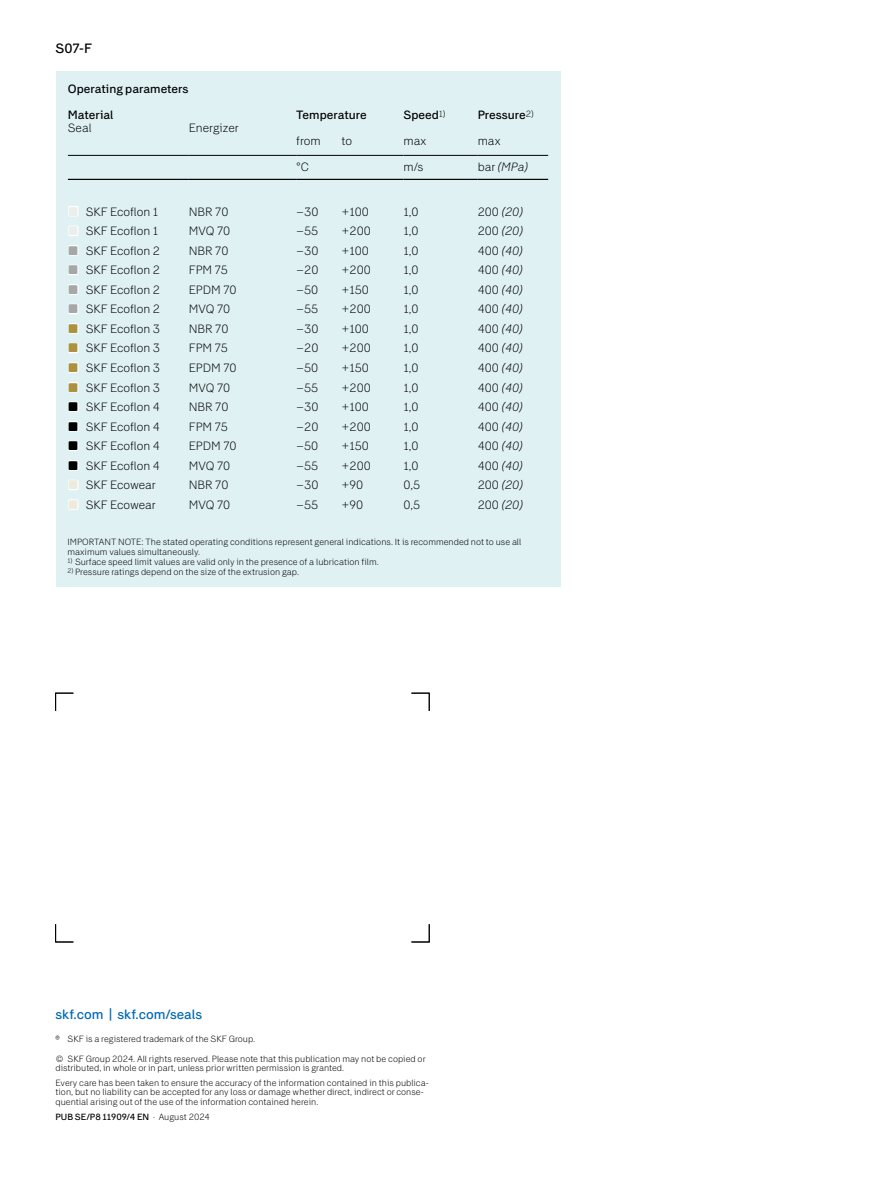
<style>
.page{position:relative;width:893px;height:1191px;background:#fff}
.page>*{position:absolute;margin:0;border:0;box-sizing:border-box;transform-origin:0 0}
.t1{font:500 13.5px "SKF Sans";color:#0068b3}
.t2{font:500 13.5px "SKF Sans";color:#000}
.t3{font:300 12px "SKF Sans";color:#000}
.t4{font:italic 300 12px "SKF Sans";color:#000}
.t5{font:500 12px/26.1px "SKF Sans";color:#000}
.t6{font:300 9px/9.8px "SKF Sans";color:#000}
.t7{font:500 9px "SKF Sans";color:#000}
.s1{font-style:normal}
.s2{color:#fff}
.s3{font-weight:300}
</style>
<div class="page">
<svg style="left:55px;top:693px;width:19px;height:18px"></svg>
<svg style="left:411px;top:693px;width:18px;height:18px"></svg>
<svg style="left:55px;top:924px;width:19px;height:18px"></svg>
<svg style="left:411px;top:924px;width:18px;height:18px"></svg>
<div style="left:56px;top:71px;width:504px;height:516px;background:#e0f1f4"></div>
<hr style="left:68px;top:155px;width:121px;height:1px;background:#000">
<hr style="left:68px;top:179px;width:121px;height:1px;background:#000">
<hr style="left:189px;top:155px;width:107px;height:1px;background:#000">
<hr style="left:189px;top:179px;width:107px;height:1px;background:#000">
<hr style="left:296px;top:155px;width:107px;height:1px;background:#000">
<hr style="left:296px;top:179px;width:107px;height:1px;background:#000">
<hr style="left:403px;top:155px;width:74px;height:1px;background:#000">
<hr style="left:403px;top:179px;width:74px;height:1px;background:#000">
<hr style="left:477px;top:155px;width:71px;height:1px;background:#000">
<hr style="left:477px;top:179px;width:71px;height:1px;background:#000">
<h1 class="t2" style="left:55px;top:43px;width:38px">S07-F</h1>
<h2 class="t5" style="left:68px;top:76px;width:122px">Operating parameters<br>Material</h2>
<h2 class="t3" style="left:68px;top:123px;width:25px">Seal</h2>
<h2 class="t3" style="left:189px;top:123px;width:51px">Energizer</h2>
<h2 class="t5" style="left:296px;top:103px;width:72px">Temperature</h2>
<h2 class="t5" style="left:403px;top:103px;width:44px">Speed<sup>1)</sup></h2>
<h2 class="t5" style="left:477px;top:103px;width:58px">Pressure<sup>2)</sup></h2>
<h2 class="t3" style="left:296px;top:136px;width:26px">from</h2>
<h2 class="t3" style="left:341px;top:136px;width:12px">to</h2>
<h2 class="t3" style="left:403px;top:136px;width:24px">max</h2>
<h2 class="t3" style="left:477px;top:136px;width:24px">max</h2>
<h2 class="t3" style="left:296px;top:162px;width:14px">°C</h2>
<h2 class="t3" style="left:403px;top:162px;width:21px">m/s</h2>
<h2 class="t4" style="left:477px;top:162px;width:52px"><span class="s1">bar</span> (MPa)</h2>
<h2 class="t3" style="left:68px;top:206px;width:92px"><span class="s2">■</span> SKF Ecoflon 1</h2>
<h2 class="t3" style="left:189px;top:206px;width:41px">NBR 70</h2>
<h2 class="t3" style="left:296px;top:206px;width:24px">–30</h2>
<h2 class="t3" style="left:341px;top:206px;width:29px">+100</h2>
<h2 class="t3" style="left:403px;top:206px;width:17px">1,0</h2>
<h2 class="t4" style="left:477px;top:207px;width:47px"><span class="s1">200</span> (20)</h2>
<h2 class="t3" style="left:68px;top:226px;width:92px"><span class="s2">■</span> SKF Ecoflon 1</h2>
<h2 class="t3" style="left:189px;top:226px;width:43px">MVQ 70</h2>
<h2 class="t3" style="left:296px;top:226px;width:24px">–55</h2>
<h2 class="t3" style="left:341px;top:226px;width:31px">+200</h2>
<h2 class="t3" style="left:403px;top:226px;width:17px">1,0</h2>
<h2 class="t4" style="left:477px;top:226px;width:47px"><span class="s1">200</span> (20)</h2>
<h2 class="t3" style="left:68px;top:246px;width:94px"><span class="s2">■</span> SKF Ecoflon 2</h2>
<h2 class="t3" style="left:189px;top:246px;width:41px">NBR 70</h2>
<h2 class="t3" style="left:296px;top:246px;width:24px">–30</h2>
<h2 class="t3" style="left:341px;top:246px;width:29px">+100</h2>
<h2 class="t3" style="left:403px;top:246px;width:17px">1,0</h2>
<h2 class="t4" style="left:477px;top:246px;width:47px"><span class="s1">400</span> (40)</h2>
<h2 class="t3" style="left:68px;top:265px;width:94px"><span class="s2">■</span> SKF Ecoflon 2</h2>
<h2 class="t3" style="left:189px;top:265px;width:40px">FPM 75</h2>
<h2 class="t3" style="left:296px;top:265px;width:24px">–20</h2>
<h2 class="t3" style="left:341px;top:265px;width:31px">+200</h2>
<h2 class="t3" style="left:403px;top:265px;width:17px">1,0</h2>
<h2 class="t4" style="left:477px;top:265px;width:47px"><span class="s1">400</span> (40)</h2>
<h2 class="t3" style="left:68px;top:285px;width:94px"><span class="s2">■</span> SKF Ecoflon 2</h2>
<h2 class="t3" style="left:189px;top:285px;width:49px">EPDM 70</h2>
<h2 class="t3" style="left:296px;top:285px;width:24px">–50</h2>
<h2 class="t3" style="left:341px;top:285px;width:29px">+150</h2>
<h2 class="t3" style="left:403px;top:285px;width:17px">1,0</h2>
<h2 class="t4" style="left:477px;top:285px;width:47px"><span class="s1">400</span> (40)</h2>
<h2 class="t3" style="left:68px;top:304px;width:94px"><span class="s2">■</span> SKF Ecoflon 2</h2>
<h2 class="t3" style="left:189px;top:304px;width:43px">MVQ 70</h2>
<h2 class="t3" style="left:296px;top:304px;width:24px">–55</h2>
<h2 class="t3" style="left:341px;top:304px;width:31px">+200</h2>
<h2 class="t3" style="left:403px;top:304px;width:17px">1,0</h2>
<h2 class="t4" style="left:477px;top:304px;width:47px"><span class="s1">400</span> (40)</h2>
<h2 class="t3" style="left:68px;top:324px;width:94px"><span class="s2">■</span> SKF Ecoflon 3</h2>
<h2 class="t3" style="left:189px;top:324px;width:41px">NBR 70</h2>
<h2 class="t3" style="left:296px;top:324px;width:24px">–30</h2>
<h2 class="t3" style="left:341px;top:324px;width:29px">+100</h2>
<h2 class="t3" style="left:403px;top:324px;width:17px">1,0</h2>
<h2 class="t4" style="left:477px;top:324px;width:47px"><span class="s1">400</span> (40)</h2>
<h2 class="t3" style="left:68px;top:343px;width:94px"><span class="s2">■</span> SKF Ecoflon 3</h2>
<h2 class="t3" style="left:189px;top:343px;width:40px">FPM 75</h2>
<h2 class="t3" style="left:296px;top:343px;width:24px">–20</h2>
<h2 class="t3" style="left:341px;top:343px;width:31px">+200</h2>
<h2 class="t3" style="left:403px;top:343px;width:17px">1,0</h2>
<h2 class="t4" style="left:477px;top:343px;width:47px"><span class="s1">400</span> (40)</h2>
<h2 class="t3" style="left:68px;top:363px;width:94px"><span class="s2">■</span> SKF Ecoflon 3</h2>
<h2 class="t3" style="left:189px;top:363px;width:49px">EPDM 70</h2>
<h2 class="t3" style="left:296px;top:363px;width:24px">–50</h2>
<h2 class="t3" style="left:341px;top:363px;width:29px">+150</h2>
<h2 class="t3" style="left:403px;top:363px;width:17px">1,0</h2>
<h2 class="t4" style="left:477px;top:363px;width:47px"><span class="s1">400</span> (40)</h2>
<h2 class="t3" style="left:68px;top:382px;width:94px"><span class="s2">■</span> SKF Ecoflon 3</h2>
<h2 class="t3" style="left:189px;top:382px;width:43px">MVQ 70</h2>
<h2 class="t3" style="left:296px;top:382px;width:24px">–55</h2>
<h2 class="t3" style="left:341px;top:382px;width:31px">+200</h2>
<h2 class="t3" style="left:403px;top:382px;width:17px">1,0</h2>
<h2 class="t4" style="left:477px;top:382px;width:47px"><span class="s1">400</span> (40)</h2>
<h2 class="t3" style="left:68px;top:402px;width:94px"><span class="s2">■</span> SKF Ecoflon 4</h2>
<h2 class="t3" style="left:189px;top:402px;width:41px">NBR 70</h2>
<h2 class="t3" style="left:296px;top:402px;width:24px">–30</h2>
<h2 class="t3" style="left:341px;top:402px;width:29px">+100</h2>
<h2 class="t3" style="left:403px;top:402px;width:17px">1,0</h2>
<h2 class="t4" style="left:477px;top:402px;width:47px"><span class="s1">400</span> (40)</h2>
<h2 class="t3" style="left:68px;top:421px;width:94px"><span class="s2">■</span> SKF Ecoflon 4</h2>
<h2 class="t3" style="left:189px;top:421px;width:40px">FPM 75</h2>
<h2 class="t3" style="left:296px;top:421px;width:24px">–20</h2>
<h2 class="t3" style="left:341px;top:421px;width:31px">+200</h2>
<h2 class="t3" style="left:403px;top:421px;width:17px">1,0</h2>
<h2 class="t4" style="left:477px;top:422px;width:47px"><span class="s1">400</span> (40)</h2>
<h2 class="t3" style="left:68px;top:441px;width:94px"><span class="s2">■</span> SKF Ecoflon 4</h2>
<h2 class="t3" style="left:189px;top:441px;width:49px">EPDM 70</h2>
<h2 class="t3" style="left:296px;top:441px;width:24px">–50</h2>
<h2 class="t3" style="left:341px;top:441px;width:29px">+150</h2>
<h2 class="t3" style="left:403px;top:441px;width:17px">1,0</h2>
<h2 class="t4" style="left:477px;top:441px;width:47px"><span class="s1">400</span> (40)</h2>
<h2 class="t3" style="left:68px;top:461px;width:94px"><span class="s2">■</span> SKF Ecoflon 4</h2>
<h2 class="t3" style="left:189px;top:461px;width:43px">MVQ 70</h2>
<h2 class="t3" style="left:296px;top:461px;width:24px">–55</h2>
<h2 class="t3" style="left:341px;top:461px;width:31px">+200</h2>
<h2 class="t3" style="left:403px;top:461px;width:17px">1,0</h2>
<h2 class="t4" style="left:477px;top:461px;width:47px"><span class="s1">400</span> (40)</h2>
<h2 class="t3" style="left:68px;top:480px;width:89px"><span class="s2">■</span> SKF Ecowear</h2>
<h2 class="t3" style="left:189px;top:480px;width:41px">NBR 70</h2>
<h2 class="t3" style="left:296px;top:480px;width:24px">–30</h2>
<h2 class="t3" style="left:341px;top:480px;width:23px">+90</h2>
<h2 class="t3" style="left:403px;top:480px;width:18px">0,5</h2>
<h2 class="t4" style="left:477px;top:480px;width:47px"><span class="s1">200</span> (20)</h2>
<h2 class="t3" style="left:68px;top:500px;width:89px"><span class="s2">■</span> SKF Ecowear</h2>
<h2 class="t3" style="left:189px;top:500px;width:43px">MVQ 70</h2>
<h2 class="t3" style="left:296px;top:500px;width:24px">–55</h2>
<h2 class="t3" style="left:341px;top:500px;width:23px">+90</h2>
<h2 class="t3" style="left:403px;top:500px;width:18px">0,5</h2>
<h2 class="t4" style="left:477px;top:500px;width:47px"><span class="s1">200</span> (20)</h2>
<p class="t6" style="left:68px;top:538px;width:455px">IMPORTANT NOTE: The stated operating conditions represent general indications. It is recommended not to use all maximum values simultaneously.</p>
<p class="t6" style="left:68px;top:557px;width:312px"><sup>1)</sup> Surface speed limit values are valid only in the presence of a lubrication film.</p>
<p class="t6" style="left:68px;top:567px;width:233px"><sup>2)</sup> Pressure ratings depend on the size of the extrusion gap.</p>
<h1 class="t1" style="left:55px;top:1008px;width:148px">skf.com | skf.com/seals</h1>
<p class="t6" style="left:55px;top:1030px;width:371px;line-height:19.4px">® SKF is a registered trademark of the SKF Group.<br>© SKF Group 2024. All rights reserved. Please note that this publication may not be copied or</p>
<p class="t6" style="left:55px;top:1061px;width:375px;line-height:14.5px">distributed, in whole or in part, unless prior written permission is granted.<br>Every care has been taken to ensure the accuracy of the information contained in this publica-</p>
<p class="t6" style="left:55px;top:1088px;width:370px">tion, but no liability can be accepted for any loss or damage whether direct, indirect or conse&shy;quential arising out of the use of the information contained herein.</p>
<p class="t7" style="left:55px;top:1112px;width:156px">PUB SE/P8 11909/4 EN <span class="s3">· August 2024</span></p>
</div>
